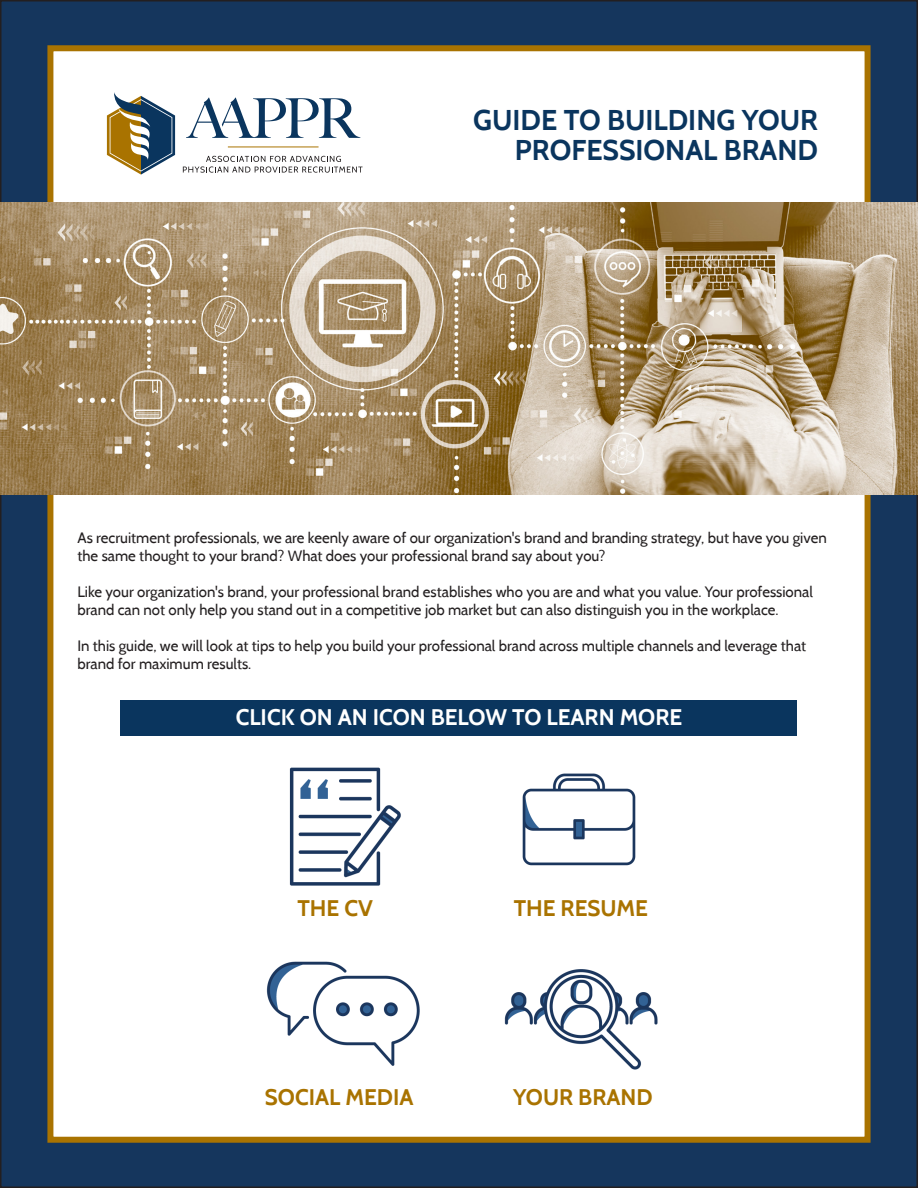
<style>
.page{position:relative;width:918px;height:1188px;background:#fff}
.page>*{position:absolute;margin:0;border:0;box-sizing:border-box;transform-origin:0 0}
.t1{font:700 28.5px/30px "Cabin";color:#0a355e;text-align:right}
.t2{font:700 22.5px "Cabin";color:#a97300}
.t3{font:700 22.5px "Cabin";color:#fff}
.t4{font:15px/18px "Cabin";color:#231f20}
</style>
<div class="page">
<div style="left:1px;top:1px;width:916px;height:1186px;background:#15365d"></div>
<div style="left:47px;top:45px;width:824px;height:1098px;background:#fff;border:6px solid #a97300"></div>
<img style="left:0;top:203px;width:918px;height:292px">
<svg style="left:183px;top:156px;width:180px;height:17px"></svg>
<svg style="left:186px;top:98px;width:174px;height:40px"></svg>
<hr style="left:228px;top:147px;width:91px;height:1px;background:#a97300">
<svg style="left:107px;top:92px;width:68px;height:83px"></svg>
<div style="left:121px;top:700px;width:676px;height:36px;background:#0a355e"></div>
<img style="left:289px;top:767px;width:112px;height:119px">
<img style="left:504px;top:969px;width:154px;height:101px">
<img style="left:266px;top:961px;width:154px;height:105px">
<img style="left:522px;top:773px;width:114px;height:93px">
<p class="t1" style="left:473px;top:104px;width:346px">GUIDE TO BUILDING YOUR<br>PROFESSIONAL BRAND</p>
<p class="t4" style="left:77px;top:529px;width:751px">As recruitment professionals, we are keenly aware of our organization's brand and branding strategy, but have you given the same thought to your brand? What does your professional brand say about you?</p>
<p class="t4" style="left:77px;top:583px;width:737px">Like your organization's brand, your professional brand establishes who you are and what you value. Your professional brand can not only help you stand out in a competitive job market but can also distinguish you in the workplace.</p>
<p class="t4" style="left:77px;top:637px;width:730px">In this guide, we will look at tips to help you build your professional brand across multiple channels and leverage that brand for maximum results.</p>
<p class="t3" style="left:236px;top:703px;width:448px">CLICK ON AN ICON BELOW TO LEARN MORE</p>
<p class="t2" style="left:297px;top:894px;width:77px">THE CV</p>
<p class="t2" style="left:514px;top:894px;width:136px">THE RESUME</p>
<p class="t2" style="left:265px;top:1083px;width:150px">SOCIAL MEDIA</p>
<p class="t2" style="left:513px;top:1083px;width:141px">YOUR BRAND</p>
</div>
